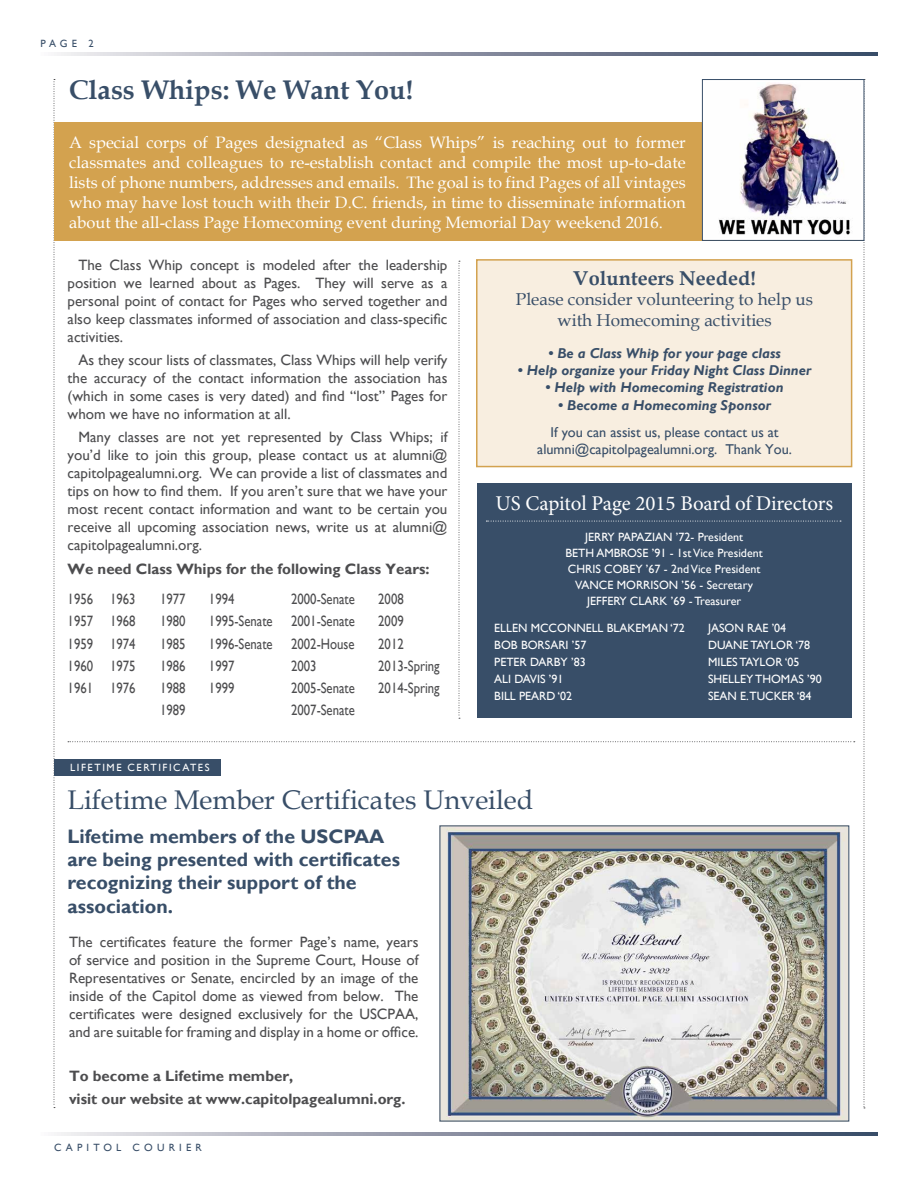
<style>
.page{position:relative;width:918px;height:1188px;background:#fff}
.page>*{position:absolute;margin:0;border:0;box-sizing:border-box;transform-origin:0 0}
.t1{font:27px "Book Antiqua";color:#384e68}
.t2{font:700 27px "Book Antiqua";color:#384e68}
.t3{font:21px "Minion Pro";letter-spacing:-.01em;color:#fff}
.t4{font:700 19.95px "Book Antiqua";color:#384e68}
.t5{font:700 19.5px/23.4px "Gill Sans";color:#384e68}
.t6{font:17.1px/20.5px "Book Antiqua";color:#384e68;text-align:center}
.t7{font:16.5px/19.8px "Book Antiqua";color:#fff;text-align:justify}
.t8{font:15px/18px "Gill Sans";color:#4d4d4f;text-align:justify}
.t9{font:15px/22.4px "Gill Sans";color:#4d4d4f;text-align:justify;scale:.85 1}
.t10{font:700 15px/22.4px "Gill Sans";color:#4d4d4f}
.t11{font:italic 700 14.25px "Gill Sans";color:#384e68}
.t12{font:14.25px/17.1px "Gill Sans";color:#384e68;text-align:center}
.t13{font:12px/17px "Gill Sans";color:#fff}
.t14{font:10.5px "Gill Sans";letter-spacing:.15em;color:#fff}
.t15{font:10.5px "Gill Sans";letter-spacing:.4em;color:#384e68}
</style>
<div class="page">
<svg style="left:57px;top:53px;width:821px;height:2px;background:#8c92a3"></svg>
<svg style="left:57px;top:1133px;width:821px;height:2px;background:#8c92a3"></svg>
<div style="left:476px;top:259px;width:376px;height:208px;background:#f8eee0;border:2px solid #d3a24f"></div>
<svg style="left:54px;top:79px;width:1px;height:1029px"></svg>
<svg style="left:864px;top:79px;width:1px;height:1030px"></svg>
<svg style="left:459px;top:261px;width:1px;height:458px"></svg>
<div style="left:54px;top:122px;width:810px;height:119px;background:#d3a24f"></div>
<div style="left:477px;top:484px;width:375px;height:234px;background:#384e68"></div>
<img style="left:442px;top:828px;width:405px;height:291px">
<div style="left:54px;top:759px;width:166px;height:17px;background:#384e68"></div>
<div style="left:702px;top:80px;width:162px;height:160px;background:#fff"></div>
<img style="left:718px;top:83px;width:132px;height:152px">
<div style="left:702px;top:79px;width:162px;height:162px;border:1px solid #384e68"></div>
<svg style="left:486px;top:521px;width:355px;height:1px"></svg>
<svg style="left:68px;top:741px;width:787px;height:1px"></svg>
<p class="t15" style="left:40px;top:37px;width:55px">page 2</p>
<h1 class="t2" style="left:69px;top:74px;width:346px">Class Whips: We Want You!</h1>
<p class="t7" style="left:69px;top:133px;width:618px">A special corps of Pages designated as “Class Whips” is reaching out to former classmates and colleagues to re-establish contact and compile the most up-to-date lists of phone numbers, addresses and emails. The goal is to find Pages of all vintages who may have lost touch with their D.C. friends, in time to disseminate information about the all-class Page Homecoming event during Memorial Day weekend 2016.</p>
<p class="t8" style="left:68px;top:256px;width:381px;text-indent:11px">The Class Whip concept is modeled after the leadership position we learned about as Pages. They will serve as a personal point of contact for Pages who served together and also keep classmates informed of association and class-specific activities.</p>
<p class="t8" style="left:68px;top:351px;width:381px;text-indent:11px">As they scour lists of classmates, Class Whips will help verify the accuracy of the contact information the association has (which in some cases is very dated) and find “lost” Pages for whom we have no information at all.</p>
<p class="t8" style="left:68px;top:429px;width:381px;text-indent:11px">Many classes are not yet represented by Class Whips; if you’d like to join this group, please contact us at alumni@ capitolpagealumni.org. We can provide a list of classmates and tips on how to find them. If you aren’t sure that we have your most recent contact information and want to be certain you receive all upcoming association news, write us at alumni@ capitolpagealumni.org.</p>
<p class="t10" style="left:68px;top:558px;width:363px">We need Class Whips for the following Class Years:</p>
<p class="t9" style="left:68px;top:588px;width:31px">1956<br>1957<br>1959<br>1960<br>1961</p>
<p class="t9" style="left:110px;top:588px;width:31px">1963<br>1968<br>1974<br>1975<br>1976</p>
<p class="t9" style="left:209px;top:588px;width:76px;text-align:left">1994<br>1995-Senate<br>1996-Senate<br>1997<br>1999</p>
<p class="t9" style="left:291px;top:588px;width:76px;text-align:left">2000-Senate<br>2001-Senate<br>2002-House<br>2003<br>2005-Senate<br>2007-Senate</p>
<p class="t9" style="left:378px;top:588px;width:74px;text-align:left">2008<br>2009<br>2012<br>2013-Spring<br>2014-Spring</p>
<p class="t9" style="left:160px;top:588px;width:31px">1977<br>1980<br>1985<br>1986<br>1988<br>1989</p>
<p class="t14" style="left:70px;top:762px;width:95px">Lif etime c ertific</p>
<p class="t14" style="left:183px;top:762px;width:29px">ates</p>
<h3 class="t4" style="left:573px;top:266px;width:184px">Volunteers Needed!</h3>
<p class="t6" style="left:516px;top:289px;width:299px">Please consider volunteering to help us with Homecoming activities</p>
<p class="t11" style="left:548px;top:345px;width:234px">• Be a Class Whip for your page class</p>
<p class="t11" style="left:518px;top:362px;width:295px">• Help organize your Friday Night Class Dinner</p>
<p class="t11" style="left:546px;top:379px;width:239px">• Help with Homecoming Registration</p>
<p class="t11" style="left:558px;top:397px;width:214px">• Become a Homecoming Sponsor</p>
<p class="t12" style="left:537px;top:424px;width:255px">If you can assist us, please contact us at alumni@capitolpagealumni.org. Thank You.</p>
<h2 class="t3" style="left:495px;top:489px;width:339px">US Capitol Page 2015 Board of Directors</h2>
<p class="t13" style="left:585px;top:529px;width:159px">Jerry Papazian ’72- President</p>
<p class="t13" style="left:566px;top:545px;width:199px">Beth Ambrose ’91 - 1st Vice President</p>
<p class="t13" style="left:568px;top:561px;width:194px">Ch ris Cobey ’67 - 2nd Vice President</p>
<p class="t13" style="left:575px;top:577px;width:179px">Vanc e Morrison ’56 - Secretary</p>
<p class="t13" style="left:587px;top:593px;width:28px">JEFFERY</p>
<p class="t13" style="left:630px;top:593px;width:17px">CLARK</p>
<p class="t13" style="left:671px;top:593px;width:72px">’69 - Treasurer</p>
<p class="t13" style="left:494px;top:619px;width:8px">ELLEN</p>
<p class="t13" style="left:531px;top:619px;width:35px">MCCONNELL</p>
<p class="t13" style="left:607px;top:619px;width:16px">BLAKEMAN</p>
<p class="t13" style="left:670px;top:619px;width:16px">‘72</p>
<p class="t13" style="left:494px;top:636px;width:42px">BOB BORSAR</p>
<p class="t13" style="left:566px;top:636px;width:22px">I ’57</p>
<p class="t13" style="left:494px;top:653px;width:8px">PETER</p>
<p class="t13" style="left:530px;top:653px;width:9px">DAR</p>
<p class="t13" style="left:708px;top:620px;width:12px">JASON</p>
<p class="t13" style="left:747px;top:620px;width:8px">RAE</p>
<p class="t13" style="left:772px;top:620px;width:16px">’04</p>
<p class="t13" style="left:708px;top:636px;width:9px">DUANE</p>
<p class="t13" style="left:750px;top:636px;width:9px">TAYLOR</p>
<p class="t13" style="left:796px;top:636px;width:16px">‘78</p>
<p class="t13" style="left:708px;top:653px;width:40px">MILES TAYLOR</p>
<p class="t13" style="left:494px;top:653px;width:93px;text-indent:60px">BY ’83<br>ALI DAVIS ’91<br>BILL PEARD</p>
<p class="t13" style="left:708px;top:653px;width:115px;text-indent:77px">‘05<br>Sh elley Th omas ’90<br>SEAN</p>
<p class="t13" style="left:558px;top:687px;width:16px">‘02</p>
<p class="t13" style="left:740px;top:687px;width:42px">E.TUCKER</p>
<p class="t13" style="left:797px;top:687px;width:16px">‘84</p>
<h1 class="t1" style="left:68px;top:783px;width:467px">Lifetime Member Certificates Unveiled</h1>
<h3 class="t5" style="left:68px;top:825px;width:334px">Lifetime members of the USCPAA are being presented with certificates recognizing their support of the association.</h3>
<p class="t8" style="left:69px;top:933px;width:351px">The certificates feature the former Page’s name, years of service and position in the Supreme Court, House of Representatives or Senate, encircled by an image of the inside of the Capitol dome as viewed from below. The certificates were designed exclusively for the USCPAA, and are suitable for framing and display in a home or office.</p>
<p class="t10" style="left:69px;top:1065px;width:338px">To become a Lifetime member,<br>visit our website at www.capitolpagealumni.org.</p>
<p class="t15" style="left:54px;top:1141px;width:149px">Capitol courier</p>
</div>
